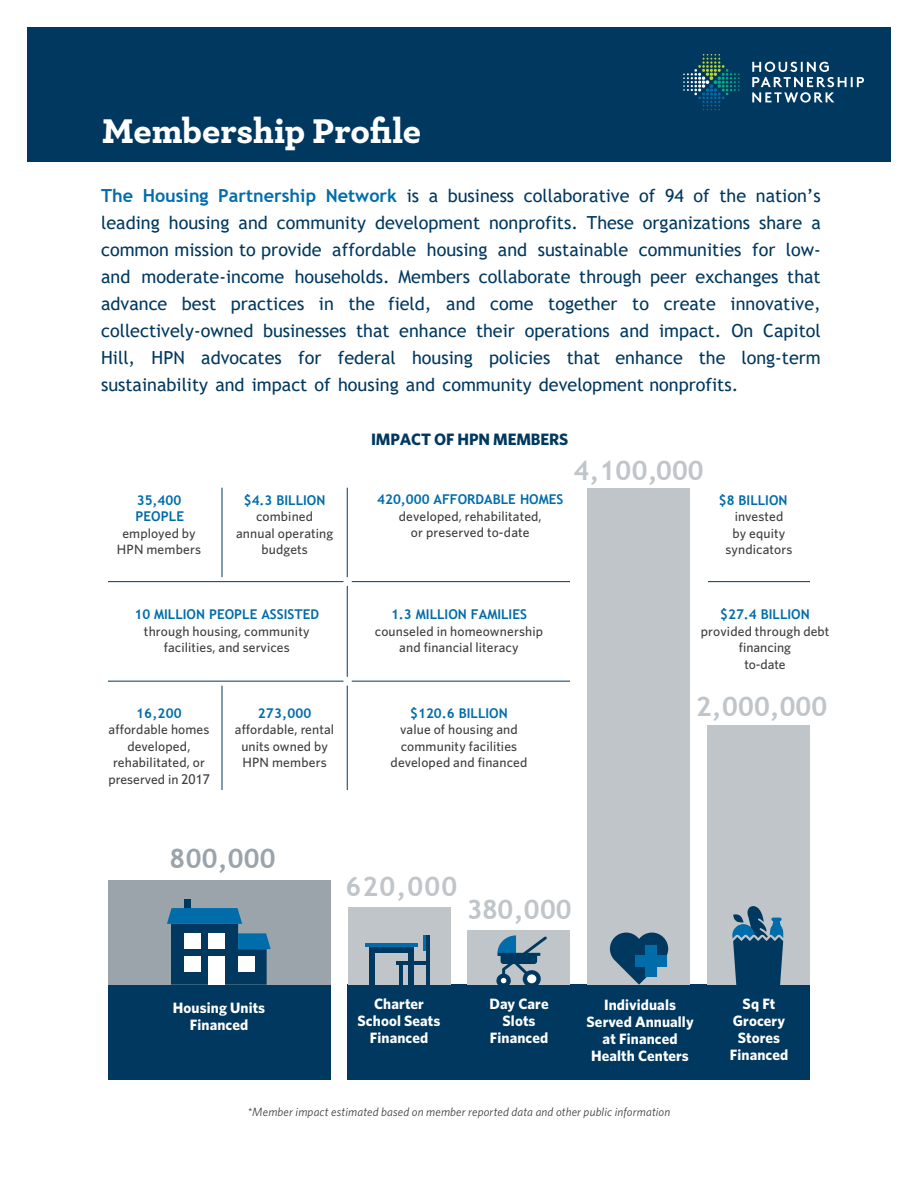
<style>
.page{position:relative;width:918px;height:1188px;background:#fff}
.page>*{position:absolute;margin:0;border:0;box-sizing:border-box;transform-origin:0 0}
.t1{font:900 36px "Archer";color:#fff}
.t2{font:700 27px "Trebuchet MS";letter-spacing:.005em;color:#c0c5c9}
.t3{font:700 27px "Trebuchet MS";letter-spacing:.005em;color:#9ba4ab}
.t4{font:18px/27px "Trebuchet MS";color:#01385f;text-align:justify}
.t5{font:700 16.5px "Whitney";letter-spacing:-.01em;color:#01385f}
.t6{font:700 15px/17.2px "Whitney";letter-spacing:.01em;color:#fff;text-align:center}
.t7{font:500 13.5px/16.5px "Whitney";letter-spacing:.01em;color:#3e3e3f;text-align:center}
.t8{font:700 13.5px "Trebuchet MS";color:#006daa}
.t9{font:italic 12px "Whitney";letter-spacing:.015em;color:#3e3e3f}
.s1{font-weight:700;color:#006daa}
.s2{font-family:"Trebuchet MS";font-weight:700;color:#006daa}
.s3{font-family:"Trebuchet MS";font-weight:400}
</style>
<div class="page">
<div style="left:348px;top:985px;width:462px;height:95px;background:#01385f"></div>
<div style="left:108px;top:985px;width:222px;height:95px;background:#01385f"></div>
<div style="left:708px;top:725px;width:102px;height:260px;background:#c0c5c9"></div>
<div style="left:588px;top:488px;width:102px;height:497px;background:#c0c5c9"></div>
<div style="left:468px;top:930px;width:102px;height:55px;background:#c0c5c9"></div>
<div style="left:348px;top:907px;width:102px;height:78px;background:#c0c5c9"></div>
<div style="left:108px;top:880px;width:222px;height:105px;background:#9ba4ab"></div>
<div style="left:184px;top:899px;width:7px;height:9px;background:#01385f"></div>
<svg style="left:167px;top:908px;width:104px;height:77px"></svg>
<div style="left:369px;top:943px;width:6px;height:43px;background:#01385f"></div>
<div style="left:369px;top:943px;width:45px;height:10px;background:#01385f"></div>
<hr style="left:396px;top:961px;width:34px;height:4px;background:#01385f">
<hr style="left:399px;top:963px;width:4px;height:23px;background:#01385f">
<hr style="left:426px;top:935px;width:4px;height:51px;background:#01385f">
<hr style="left:423px;top:935px;width:3px;height:16px;background:#006daa">
<div style="left:408px;top:943px;width:6px;height:43px;background:#01385f"></div>
<svg style="left:610px;top:933px;width:58px;height:52px"></svg>
<svg style="left:496px;top:935px;width:51px;height:50px"></svg>
<hr style="left:365px;top:943px;width:53px;height:4px;background:#006daa">
<svg style="left:732px;top:906px;width:52px;height:79px"></svg>
<div style="left:27px;top:27px;width:864px;height:135px;background:#01385f"></div>
<hr style="left:108px;top:581px;width:235px;height:1px;background:#01385f">
<hr style="left:108px;top:681px;width:235px;height:1px;background:#01385f">
<hr style="left:222px;top:488px;width:1px;height:89px;background:#01385f">
<hr style="left:347px;top:686px;width:1px;height:104px;background:#01385f">
<hr style="left:222px;top:686px;width:1px;height:104px;background:#01385f">
<hr style="left:708px;top:581px;width:102px;height:1px;background:#01385f">
<hr style="left:347px;top:488px;width:1px;height:89px;background:#01385f">
<hr style="left:347px;top:586px;width:1px;height:91px;background:#01385f">
<hr style="left:352px;top:581px;width:218px;height:1px;background:#01385f">
<hr style="left:352px;top:681px;width:218px;height:1px;background:#01385f">
<svg style="left:752px;top:62px;width:112px;height:41px"></svg>
<svg style="left:683px;top:54px;width:57px;height:56px"></svg>
<p class="t1" style="left:102px;top:102px;width:321px">Membership Profile</p>
<p class="t4" style="left:101px;top:182px;width:721px"><span class="s1">The Housing Partnership Network</span> is a business collaborative of 94 of the nation’s leading housing and community development nonprofits. These organizations share a common mission to provide affordable housing and sustainable communities for low&shy;and moderate-income households. Members collaborate through peer exchanges that advance best practices in the field, and come together to create innovative, collectively-owned businesses that enhance their operations and impact. On Capitol Hill, HPN advocates for federal housing policies that enhance the long-term sustainability and impact of housing and community development nonprofits.</p>
<p class="t5" style="left:371px;top:428px;width:199px">IMPACT OF HPN MEMBERS</p>
<p class="t2" style="left:573px;top:453px;width:132px">4,100,000</p>
<p class="t7" style="left:117px;top:492px;width:86px"><span class="s2">35,400<br>PEOPLE </span>employed by<br>HPN members</p>
<p class="t7" style="left:236px;top:491px;width:99px"><span class="s2">$4.3 BILLION </span>combined annual operating budgets</p>
<p class="t7" style="left:377px;top:491px;width:188px"><span class="s2">420,000 AFFORDABLE HOMES </span>developed, rehabilitated,<br>or preserved to-date</p>
<p class="t7" style="left:719px;top:492px;width:75px"><span class="s2">$8 BILLION </span>invested<br>by equity syndicators</p>
<p class="t7" style="left:134px;top:606px;width:186px"><span class="s2">10 MILLION PEOPLE ASSISTED </span>through housing, community facilities, and services</p>
<p class="t7" style="left:375px;top:606px;width:170px"><span class="s2">1.3 MILLION FAMILIES </span>counseled in homeownership and financial literacy</p>
<p class="t7" style="left:701px;top:606px;width:130px"><span class="s2">$27.4 BILLION </span>provided through debt financing<br>to-date</p>
<p class="t8" style="left:136px;top:705px;width:47px">16,200</p>
<p class="t2" style="left:696px;top:690px;width:133px">2,000,000</p>
<p class="t7" style="left:108px;top:721px;width:103px">affordable homes developed, rehabilitated, or preserved in <span class="s3">2017</span></p>
<p class="t7" style="left:235px;top:705px;width:101px"><span class="s2">273,000 </span>affordable, rental units owned by<br>HPN members</p>
<p class="t7" style="left:391px;top:705px;width:138px"><span class="s2">$120.6 BILLION<br></span>value of housing and community facilities developed and financed</p>
<p class="t3" style="left:170px;top:841px;width:107px">800,000</p>
<p class="t2" style="left:345px;top:869px;width:113px">620,000</p>
<p class="t2" style="left:467px;top:893px;width:106px">380,000</p>
<p class="t6" style="left:173px;top:998px;width:94px">Housing Units<br>Financed</p>
<p class="t6" style="left:358px;top:994px;width:84px">Charter<br>School Seats<br>Financed</p>
<p class="t6" style="left:730px;top:994px;width:60px">Sq Ft<br>Grocery<br>Stores<br>Financed</p>
<p class="t6" style="left:489px;top:994px;width:61px">Day Care<br>Slots<br>Financed</p>
<p class="t6" style="left:586px;top:995px;width:109px">Individuals<br>Served Annually at Financed<br>Health Centers</p>
<p class="t9" style="left:248px;top:1103px;width:424px">*Member impact estimated based on member reported data and other public information</p>
</div>
